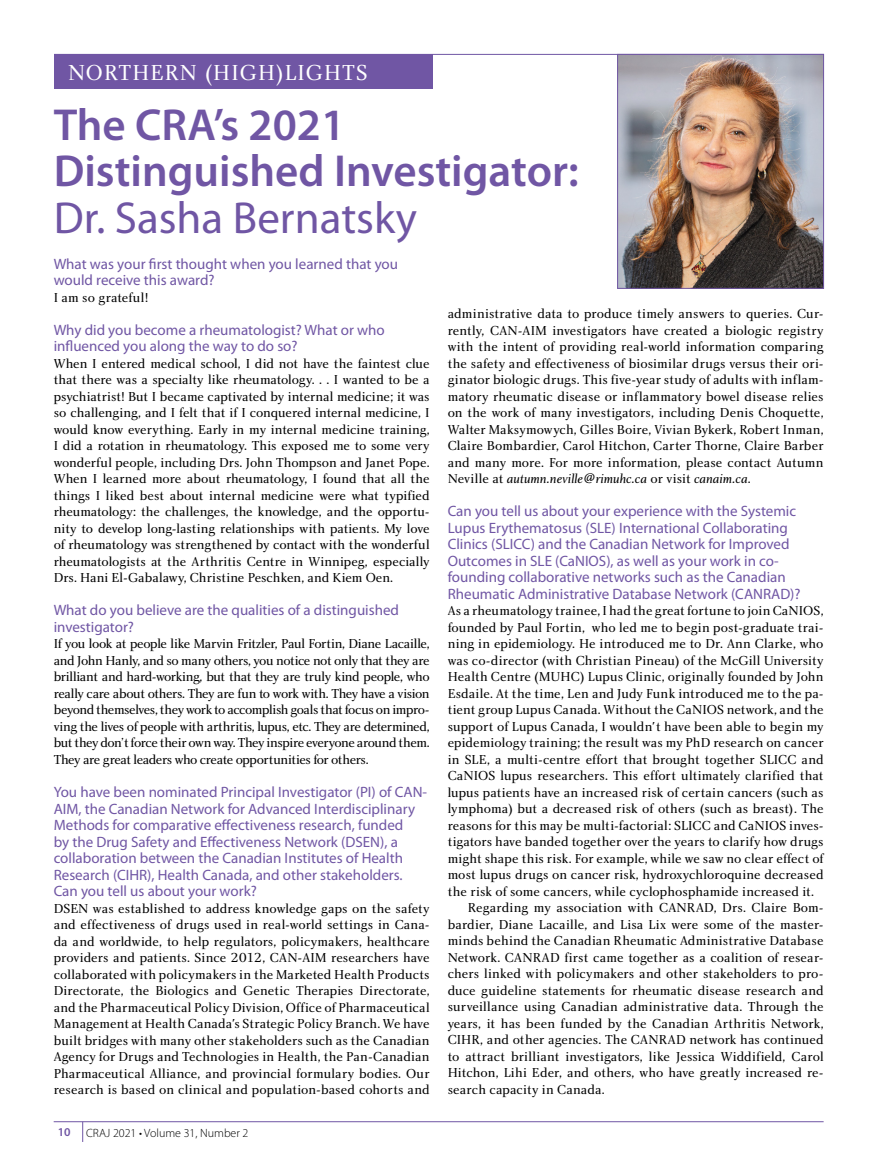
<style>
.page{position:relative;width:878px;height:1175px;background:#fff}
.page>*{position:absolute;margin:0;border:0;box-sizing:border-box;transform-origin:0 0}
.t1{font:600 45px/46.5px "Myriad Pro";color:#7056a4}
.t2{font:45px "Myriad Pro";color:#7056a4}
.t3{font:22.5px "Charlotte Book Plain";letter-spacing:.05em;color:#fff}
.t4{font:15px/16.5px "Myriad Pro";color:#7056a4}
.t5{font:13.5px/16.5px "Charlotte Book Plain";letter-spacing:.005em;color:#000;text-align:justify}
.t6{font:13.5px "Charlotte Book Italic Plain";letter-spacing:.005em;color:#000}
.t7{font:300 12px "Myriad Pro";color:#000}
.t8{font:600 12px "Myriad Pro";color:#7056a4}
.s1{font-family:"Charlotte Book Plain"}
</style>
<div class="page">
<hr style="left:54px;top:54px;width:770px;height:1px;background:#7056a4">
<div style="left:54px;top:54px;width:379px;height:35px;background:#7056a4"></div>
<hr style="left:54px;top:1121px;width:769px;height:1px;background:#7056a4">
<svg style="left:82px;top:1121px;width:1px;height:21px"></svg>
<img style="left:619px;top:56px;width:203px;height:231px">
<div style="left:617px;top:54px;width:207px;height:235px;border:1px solid #7056a4"></div>
<h2 class="t3" style="left:68px;top:59px;width:301px">NORTHERN (HIGH)LIGHTS</h2>
<h1 class="t1" style="left:54px;top:102px;width:526px">The CRA’s 2021<br>Distinguished Investigator:</h1>
<h1 class="t2" style="left:54px;top:193px;width:365px">Dr. Sasha Bernatsky</h1>
<p class="t4" style="left:54px;top:256px;width:346px">What was your first thought when you learned that you would receive this award?</p>
<p class="t5" style="left:54px;top:289px;width:96px">I am so grateful!</p>
<p class="t4" style="left:54px;top:322px;width:332px">Why did you become a rheumatologist? What or who influenced you along the way to do so?</p>
<p class="t5" style="left:54px;top:355px;width:377px">When I entered medical school, I did not have the faintest clue that there was a specialty like rheumatology. . . I wanted to be a psychiatrist! But I became captivated by internal medicine; it was so challenging, and I felt that if I conquered internal medicine, I would know everything. Early in my internal medicine training, I did a rotation in rheumatology. This exposed me to some very wonderful people, including Drs. John Thompson and Janet Pope.<br>When I learned more about rheumatology, I found that all the things I liked best about internal medicine were what typified rheumatology: the challenges, the knowledge, and the opportu&shy;nity to develop long-lasting relationships with patients. My love of rheumatology was strengthened by contact with the wonderful rheumatologists at the Arthritis Centre in Winnipeg, especially Drs. Hani El-Gabalawy, Christine Peschken, and Kiem Oen.</p>
<p class="t4" style="left:54px;top:602px;width:347px">What do you believe are the qualities of a distinguished investigator?</p>
<p class="t5" style="left:54px;top:635px;width:377px">If you look at people like Marvin Fritzler, Paul Fortin, Diane Lacaille, and John Hanly, and so many others, you notice not only that they are brilliant and hard-working, but that they are truly kind people, who really care about others. They are fun to work with. They have a vision beyond themselves, they work to accomplish goals that focus on impro&shy;ving the lives of people with arthritis, lupus, etc. They are determined, but they don’t force their own way. They inspire everyone around them.<br>They are great leaders who create opportunities for others.</p>
<p class="t4" style="left:54px;top:784px;width:375px">You have been nominated Principal Investigator (PI) of CAN-AIM, the Canadian Network for Advanced Interdisciplinary Methods for comparative effectiveness research, funded<br>by the Drug Safety and Effectiveness Network (DSEN), a collaboration between the Canadian Institutes of Health Research (CIHR), Health Canada, and other stakeholders.<br>Can you tell us about your work?</p>
<p class="t5" style="left:54px;top:899px;width:377px">DSEN was established to address knowledge gaps on the safety and effectiveness of drugs used in real-world settings in Cana&shy;da and worldwide, to help regulators, policymakers, healthcare providers and patients. Since 2012, CAN-AIM researchers have collaborated with policymakers in the Marketed Health Products Directorate, the Biologics and Genetic Therapies Directorate, and the Pharmaceutical Policy Division, Office of Pharmaceutical Management at Health Canada's Strategic Policy Branch. We have built bridges with many other stakeholders such as the Canadian Agency for Drugs and Technologies in Health, the Pan-Canadian Pharmaceutical Alliance, and provincial formulary bodies. Our research is based on clinical and population-based cohorts and</p>
<p class="t8" style="left:58px;top:1125px;width:14px">10</p>
<p class="t7" style="left:86px;top:1126px;width:164px">CRAJ 2021 • Volume 31, Number 2</p>
<p class="t5" style="left:447px;top:305px;width:377px">administrative data to produce timely answers to queries. Cur&shy;rently, CAN-AIM investigators have created a biologic registry with the intent of providing real-world information comparing the safety and effectiveness of biosimilar drugs versus their ori&shy;ginator biologic drugs. This five-year study of adults with inflam&shy;matory rheumatic disease or inflammatory bowel disease relies on the work of many investigators, including Denis Choquette, Walter Maksymowych, Gilles Boire, Vivian Bykerk, Robert Inman, Claire Bombardier, Carol Hitchon, Carter Thorne, Claire Barber and many more. For more information, please contact Autumn</p>
<p class="t6" style="left:447px;top:470px;width:304px"><span class="s1">Neville at</span> autumn.neville@rimuhc.ca <span class="s1">or visit</span> canaim.ca<span class="s1">.</span></p>
<p class="t4" style="left:447px;top:503px;width:354px">Can you tell us about your experience with the Systemic Lupus Erythematosus (SLE) International Collaborating Clinics (SLICC) and the Canadian Network for Improved Outcomes in SLE (CaNIOS), as well as your work in co&shy;founding collaborative networks such as the Canadian Rheumatic Administrative Database Network (CANRAD)?</p>
<p class="t5" style="left:447px;top:602px;width:377px">As a rheumatology trainee, I had the great fortune to join CaNIOS,</p>
<p class="t5" style="left:447px;top:619px;width:377px">founded by Paul Fortin, who led me to begin post-graduate trai-</p>
<p class="t5" style="left:447px;top:635px;width:377px">ning in epidemiology. He introduced me to Dr. Ann Clarke, who</p>
<p class="t5" style="left:447px;top:652px;width:377px">was co-director (with Christian Pineau) of the McGill University</p>
<p class="t5" style="left:447px;top:668px;width:377px">Health Centre (MUHC) Lupus Clinic, originally founded by John</p>
<p class="t5" style="left:447px;top:685px;width:377px">Esdaile. At the time, Len and Judy Funk introduced me to the pa-</p>
<p class="t5" style="left:447px;top:701px;width:377px">tient group Lupus Canada. Without the CaNIOS network, and the</p>
<p class="t5" style="left:447px;top:718px;width:377px">support of Lupus Canada, I wouldn't have been able to begin my</p>
<p class="t5" style="left:447px;top:734px;width:377px">epidemiology training; the result was my PhD research on cancer</p>
<p class="t5" style="left:447px;top:751px;width:377px">in SLE, a multi-centre effort that brought together SLICC and</p>
<p class="t5" style="left:447px;top:767px;width:377px">CaNIOS lupus researchers. This effort ultimately clarified that</p>
<p class="t5" style="left:447px;top:784px;width:377px">lupus patients have an increased risk of certain cancers (such as</p>
<p class="t5" style="left:447px;top:800px;width:377px">lymphoma) but a decreased risk of others (such as breast). The</p>
<p class="t5" style="left:447px;top:817px;width:377px">reasons for this may be multi-factorial: SLICC and CaNIOS inves-</p>
<p class="t5" style="left:447px;top:833px;width:377px">tigators have banded together over the years to clarify how drugs</p>
<p class="t5" style="left:447px;top:850px;width:377px">might shape this risk. For example, while we saw no clear effect of</p>
<p class="t5" style="left:447px;top:866px;width:377px">most lupus drugs on cancer risk, hydroxychloroquine decreased</p>
<p class="t5" style="left:447px;top:883px;width:368px">the risk of some cancers, while cyclophosphamide increased it.</p>
<p class="t5" style="left:468px;top:899px;width:357px">Regarding my association with CANRAD, Drs. Claire Bom-</p>
<p class="t5" style="left:447px;top:916px;width:377px">bardier, Diane Lacaille, and Lisa Lix were some of the master-</p>
<p class="t5" style="left:447px;top:932px;width:377px">minds behind the Canadian Rheumatic Administrative Database</p>
<p class="t5" style="left:447px;top:949px;width:377px">Network. CANRAD first came together as a coalition of resear-</p>
<p class="t5" style="left:447px;top:965px;width:377px">chers linked with policymakers and other stakeholders to pro-</p>
<p class="t5" style="left:447px;top:982px;width:377px">duce guideline statements for rheumatic disease research and</p>
<p class="t5" style="left:447px;top:998px;width:377px">surveillance using Canadian administrative data. Through the</p>
<p class="t5" style="left:447px;top:1015px;width:377px">years, it has been funded by the Canadian Arthritis Network,</p>
<p class="t5" style="left:447px;top:1031px;width:377px">CIHR, and other agencies. The CANRAD network has continued</p>
<p class="t5" style="left:447px;top:1048px;width:377px">to attract brilliant investigators, like Jessica Widdifield, Carol</p>
<p class="t5" style="left:447px;top:1064px;width:377px">Hitchon, Lihi Eder, and others, who have greatly increased re-</p>
<p class="t5" style="left:447px;top:1081px;width:158px">search capacity in Canada.</p>
</div>
